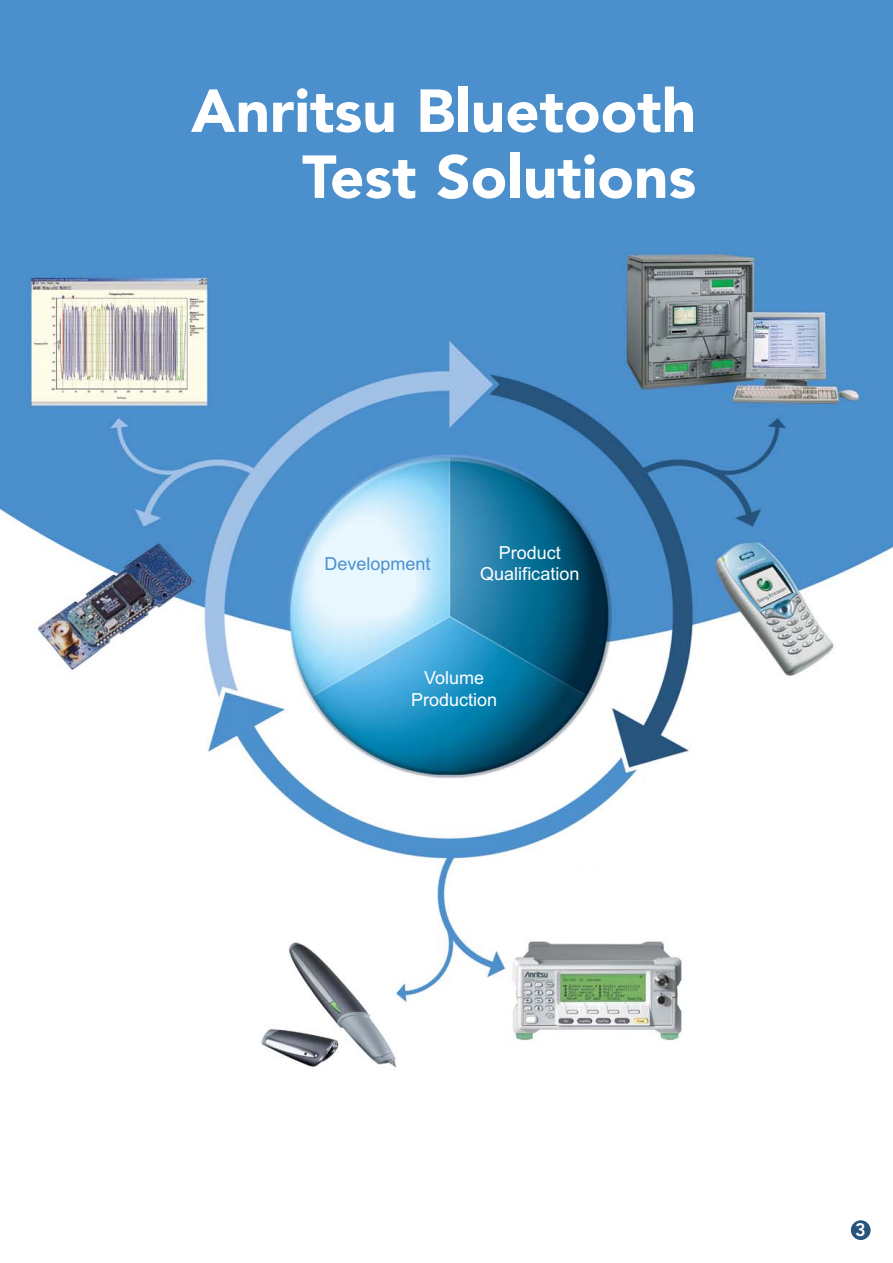
<style>
.page{position:relative;width:893px;height:1263px;background:#fff}
.page>*{position:absolute;margin:0;border:0;box-sizing:border-box;transform-origin:0 0}
.t1{font:900 60px/66px "Avenir";color:#fff;text-align:right}
.t2{font:18px/21.6px "Arial";color:#fff;text-align:center}
.t3{font:18px "Arial";color:#4c90cd}
.t4{font:800 18px "Avenir";color:#fff}
</style>
<div class="page">
<img style="left:0;top:0;width:892px;height:1240px">
<div style="left:850px;top:1220px;width:20px;height:20px;background:#26547b;border-radius:50%"></div>
<h1 class="t1" style="left:191px;top:83px;width:506px">Anritsu Bluetooth<br>Test Solutions</h1>
<p class="t3" style="left:324px;top:557px;width:108px">Development</p>
<p class="t2" style="left:480px;top:543px;width:101px">Product<br>Qualification</p>
<p class="t2" style="left:411px;top:669px;width:88px">Volume<br>Production</p>
<p class="t4" style="left:855px;top:1223px;width:12px">3</p>
</div>
